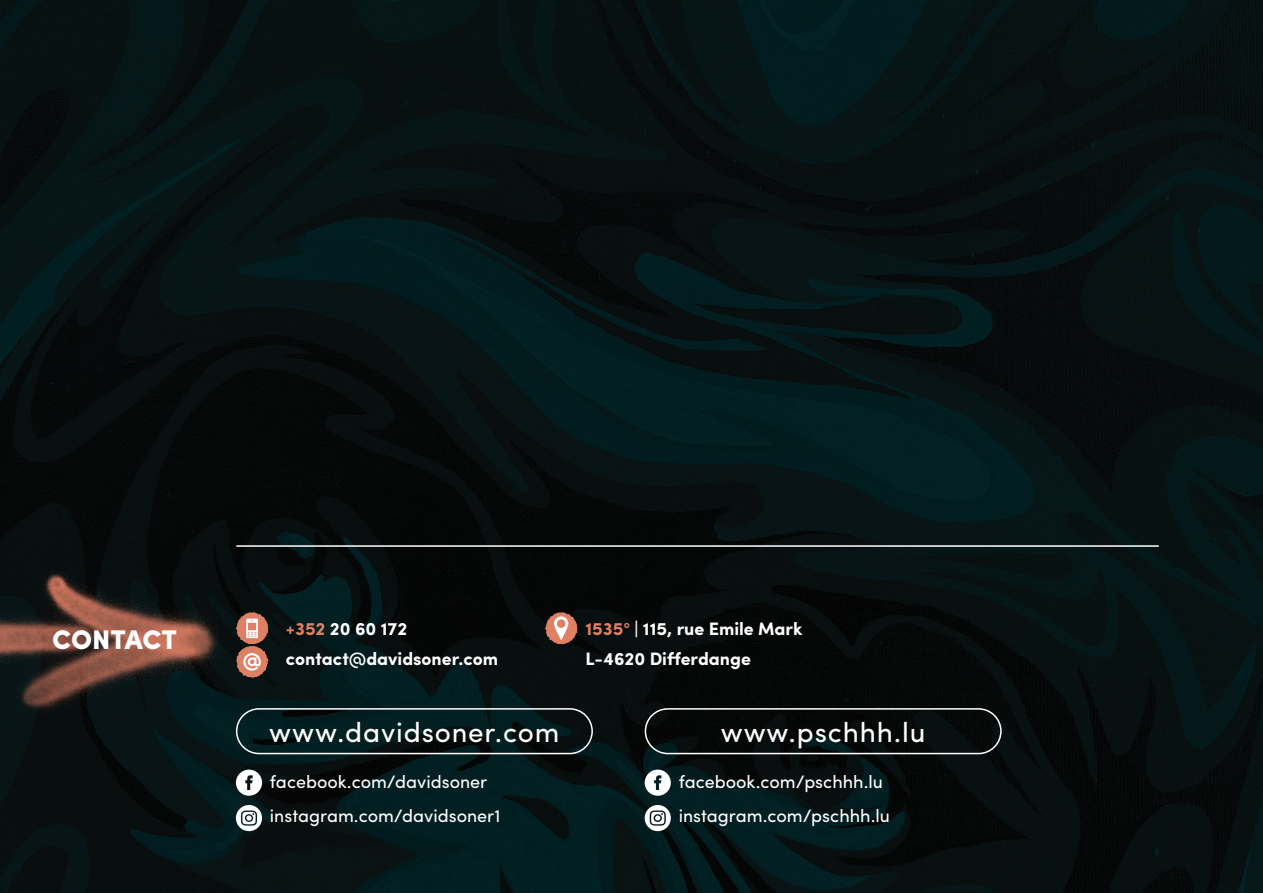
<style>
.page{position:relative;width:1263px;height:893px;background:#fff}
.page>*{position:absolute;margin:0;border:0;box-sizing:border-box;transform-origin:0 0}
.t1{font:27.9px "Sofia Pro";letter-spacing:.03em;color:#fff}
.t2{font:900 27px "Sofia Pro";color:#fff}
.t3{font:18px "Sofia Pro";color:#fff}
.t4{font:700 18px "Sofia Pro";color:#fff}
.s1{color:#df8065}
</style>
<div class="page">
<img style="left:0;top:0;width:1263px;height:893px">
<svg style="left:236px;top:770px;width:26px;height:26px"></svg>
<div style="left:236px;top:708px;width:357px;height:46px;border:2px solid #fff;border-radius:22px"></div>
<svg style="left:236px;top:805px;width:26px;height:26px"></svg>
<svg style="left:236px;top:612px;width:33px;height:66px;background:#a57162"></svg>
<svg style="left:545px;top:612px;width:33px;height:32px"></svg>
<hr style="left:236px;top:545px;width:923px;height:2px;background:#fff">
<svg style="left:645px;top:770px;width:26px;height:26px"></svg>
<div style="left:645px;top:708px;width:357px;height:46px;border:2px solid #fff;border-radius:22px"></div>
<svg style="left:645px;top:805px;width:26px;height:26px"></svg>
<img style="left:0;top:554px;width:234px;height:168px">
<p class="t2" style="left:52px;top:618px;width:126px">CONTACT</p>
<p class="t4" style="left:286px;top:614px;width:123px"><span class="s1">+352</span> 20 60 172</p>
<p class="t4" style="left:286px;top:645px;width:214px">contact@davidsoner.com</p>
<p class="t1" style="left:269px;top:711px;width:292px">www.davidsoner.com</p>
<p class="t3" style="left:270px;top:768px;width:219px">facebook.com/davidsoner</p>
<p class="t3" style="left:270px;top:802px;width:232px">instagram.com/davidsoner1</p>
<p class="t4" style="left:585px;top:614px;width:219px"><span class="s1">1535°</span> | 115, rue Emile Mark</p>
<p class="t4" style="left:585px;top:645px;width:167px">L-4620 Differdange</p>
<p class="t1" style="left:721px;top:711px;width:206px">www.pschhh.lu</p>
<p class="t3" style="left:679px;top:768px;width:206px">facebook.com/pschhh.lu</p>
<p class="t3" style="left:679px;top:802px;width:213px">instagram.com/pschhh.lu</p>
</div>
